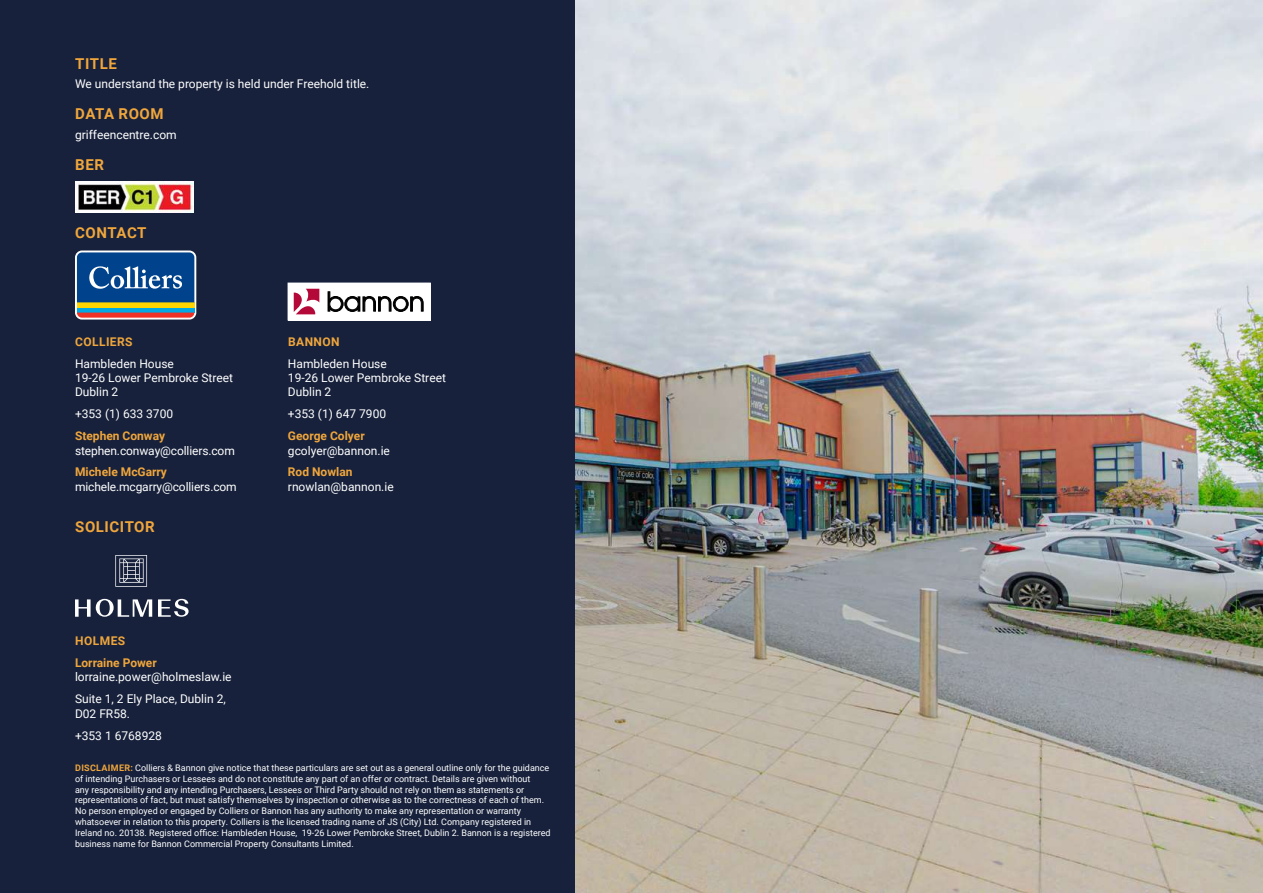
<style>
.page{position:relative;width:1263px;height:893px;background:#fff}
.page>*{position:absolute;margin:0;border:0;box-sizing:border-box;transform-origin:0 0}
.t1{font:700 15px "Roboto";letter-spacing:.035em;color:#f0a63b}
.t2{font:12px/14.4px "Roboto";color:#fff}
.t3{font:700 12px/21.9px "Roboto";color:#f0a63b}
.t4{font:700 12px "Roboto";letter-spacing:.035em;color:#f0a63b}
.t5{font:9px/10.8px "Roboto";color:#fff}
.s1{font-weight:700;color:#f0a63b}
</style>
<div class="page">
<div style="left:0;top:0;width:576px;height:893px;background:#17213b"></div>
<img style="left:75px;top:182px;width:119px;height:31px">
<div style="left:288px;top:283px;width:142px;height:37px;background:#fff"></div>
<svg style="left:328px;top:292px;width:95px;height:20px"></svg>
<svg style="left:294px;top:289px;width:25px;height:25px"></svg>
<div style="left:75px;top:250px;width:121px;height:70px;background:linear-gradient(to right,#fefefe,#fff);border-radius:7px"></div>
<div style="left:77px;top:308px;width:117px;height:5px;background:#00a8e4"></div>
<div style="left:77px;top:302px;width:117px;height:6px;background:#ffd600"></div>
<svg style="left:77px;top:313px;width:117px;height:5px"></svg>
<svg style="left:77px;top:252px;width:117px;height:50px;background:#1e5999"></svg>
<svg style="left:75px;top:555px;width:114px;height:62px"></svg>
<img style="left:576px;top:0;width:687px;height:893px">
<h1 class="t1" style="left:75px;top:53px;width:43px">TITLE</h1>
<h2 class="t2" style="left:75px;top:76px;width:296px">We understand the property is held under Freehold title.</h2>
<h1 class="t1" style="left:75px;top:103px;width:90px">DATA ROOM</h1>
<h2 class="t2" style="left:75px;top:127px;width:103px">griffeencentre.com</h2>
<h1 class="t1" style="left:75px;top:154px;width:30px">BER</h1>
<h1 class="t1" style="left:75px;top:222px;width:73px">CONTACT</h1>
<h2 class="t4" style="left:75px;top:333px;width:59px">COLLIERS</h2>
<h2 class="t2" style="left:75px;top:356px;width:160px">Hambleden House<br>19-26 Lower Pembroke Street<br>Dublin 2</h2>
<h2 class="t2" style="left:75px;top:406px;width:100px">+353 (1) 633 3700</h2>
<h2 class="t3" style="left:75px;top:424px;width:92px">Stephen Conway</h2>
<h2 class="t2" style="left:75px;top:443px;width:161px">stephen.conway@colliers.com</h2>
<h2 class="t3" style="left:75px;top:461px;width:93px">Michele McGarry</h2>
<h2 class="t2" style="left:75px;top:479px;width:163px">michele.mcgarry@colliers.com</h2>
<h1 class="t1" style="left:75px;top:516px;width:81px">SOLICITOR</h1>
<h2 class="t3" style="left:75px;top:629px;width:83px">HOLMES<br>Lorraine Power</h2>
<h2 class="t2" style="left:75px;top:666px;width:158px;line-height:21.9px">lorraine.power@holmeslaw.ie<br>Suite 1, 2 Ely Place, Dublin 2,</h2>
<h2 class="t2" style="left:75px;top:702px;width:88px;line-height:21.9px">D02 FR58.<br>+353 1 6768928</h2>
<h2 class="t3" style="left:288px;top:330px;width:53px">BANNON</h2>
<h2 class="t2" style="left:288px;top:356px;width:160px">Hambleden House<br>19-26 Lower Pembroke Street<br>Dublin 2</h2>
<h2 class="t2" style="left:288px;top:406px;width:100px">+353 (1) 647 7900</h2>
<h2 class="t3" style="left:288px;top:424px;width:78px">George Colyer</h2>
<h2 class="t2" style="left:288px;top:443px;width:104px">gcolyer@bannon.ie</h2>
<h2 class="t3" style="left:288px;top:461px;width:66px">Rod Nowlan</h2>
<h2 class="t2" style="left:288px;top:479px;width:107px">rnowlan@bannon.ie</h2>
<p class="t5" style="left:75px;top:762px;width:477px"><span class="s1">DISCLAIMER:</span> Colliers &amp; Bannon give notice that these particulars are set out as a general outline only for the guidance of intending Purchasers or Lessees and do not constitute any part of an offer or contract. Details are given without<br>any responsibility and any intending Purchasers, Lessees or Third Party should not rely on them as statements or representations of fact, but must satisfy themselves by inspection or otherwise as to the correctness of each of them.<br>No person employed or engaged by Colliers or Bannon has any authority to make any representation or warranty whatsoever in relation to this property. Colliers is the licensed trading name of JS (City) Ltd. Company registered in Ireland no. 20138. Registered office: Hambleden House, 19-26 Lower Pembroke Street, Dublin 2. Bannon is a registered business name for Bannon Commercial Property Consultants Limited.</p>
</div>
